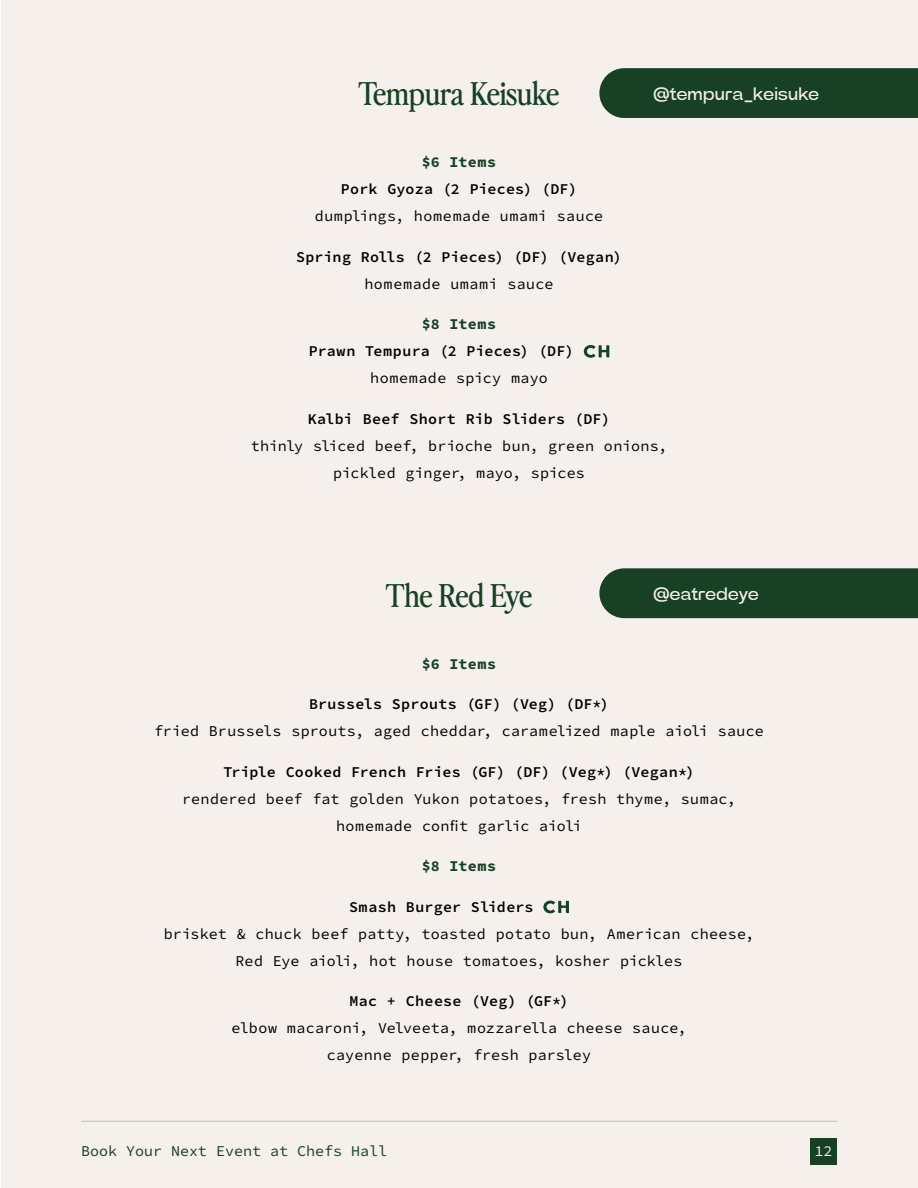
<style>
.page{position:relative;width:918px;height:1188px;background:#fff}
.page>*{position:absolute;margin:0;border:0;box-sizing:border-box;transform-origin:0 0}
.t1{font:31.5px "Perfectly Nineties";letter-spacing:-.01em;color:#174024}
.t2{font:18px "Power Grotesk";letter-spacing:.025em;color:#f5f0eb}
.t3{font:15px/27px "Source Code Pro";letter-spacing:.02em;color:#000;text-align:center}
.t4{font:15px "Source Code Variable";letter-spacing:.015em;color:#000}
.t5{font:15px "Source Code Pro";color:#174024}
.t6{font:15px "Source Code Variable";letter-spacing:.03em;color:#174024}
.t7{font:15px "Source Code Pro";color:#f5f0eb}
</style>
<div class="page">
<div style="left:1px;top:0;width:917px;height:1188px;background:#f5f0eb"></div>
<hr style="left:81px;top:1121px;width:756px;height:1px;background:#b9c6bd">
<div style="left:810px;top:1138px;width:27px;height:27px;background:#174024"></div>
<svg style="left:543px;top:901px;width:26px;height:12px"></svg>
<svg style="left:584px;top:345px;width:25px;height:13px"></svg>
<div style="left:599px;top:68px;width:319px;height:50px;background:#174024"></div>
<div style="left:599px;top:568px;width:319px;height:50px;background:#174024"></div>
<h1 class="t1" style="left:359px;top:70px;width:202px">Tempura Keisuke</h1>
<p class="t2" style="left:653px;top:83px;width:167px">@tempura_keisuke</p>
<p class="t6" style="left:422px;top:151px;width:76px">$6 Items</p>
<p class="t4" style="left:341px;top:178px;width:238px">Pork Gyoza (2 Pieces) (DF)</p>
<p class="t3" style="left:315px;top:203px;width:290px">dumplings, homemade umami sauce</p>
<p class="t4" style="left:296px;top:246px;width:327px">Spring Rolls (2 Pieces) (DF) (Vegan)</p>
<p class="t3" style="left:364px;top:271px;width:191px">homemade umami sauce</p>
<p class="t6" style="left:422px;top:313px;width:76px">$8 Items</p>
<p class="t4" style="left:309px;top:340px;width:267px">Prawn Tempura (2 Pieces) (DF)</p>
<p class="t3" style="left:370px;top:365px;width:179px">homemade spicy mayo</p>
<p class="t4" style="left:308px;top:408px;width:304px">Kalbi Beef Short Rib Sliders (DF)</p>
<p class="t3" style="left:251px;top:433px;width:418px">thinly sliced beef, brioche bun, green onions, pickled ginger, mayo, spices</p>
<h1 class="t1" style="left:386px;top:572px;width:148px">The Red Eye</h1>
<p class="t2" style="left:653px;top:584px;width:107px">@eatredeye</p>
<p class="t6" style="left:422px;top:653px;width:76px">$6 Items</p>
<p class="t4" style="left:309px;top:693px;width:301px">Brussels Sprouts (GF) (Veg) (DF*)</p>
<p class="t3" style="left:154px;top:718px;width:611px">fried Brussels sprouts, aged cheddar, caramelized maple aioli sauce</p>
<p class="t4" style="left:223px;top:761px;width:473px">Triple Cooked French Fries (GF) (DF) (Veg*) (Vegan*)</p>
<p class="t3" style="left:182px;top:786px;width:555px">rendered beef fat golden Yukon potatoes, fresh thyme, sumac, homemade confit garlic aioli</p>
<p class="t6" style="left:422px;top:855px;width:76px">$8 Items</p>
<p class="t4" style="left:349px;top:896px;width:186px">Smash Burger Sliders</p>
<p class="t3" style="left:164px;top:921px;width:592px">brisket &amp; chuck beef patty, toasted potato bun, American cheese,<br>Red Eye aioli, hot house tomatoes, kosher pickles</p>
<p class="t4" style="left:349px;top:990px;width:221px">Mac + Cheese (Veg) (GF*)</p>
<p class="t3" style="left:231px;top:1015px;width:457px">elbow macaroni, Velveeta, mozzarella cheese sauce, cayenne pepper, fresh parsley</p>
<p class="t5" style="left:81px;top:1140px;width:308px">Book Your Next Event at Chefs Hall</p>
<p class="t7" style="left:815px;top:1140px;width:19px">12</p>
</div>
